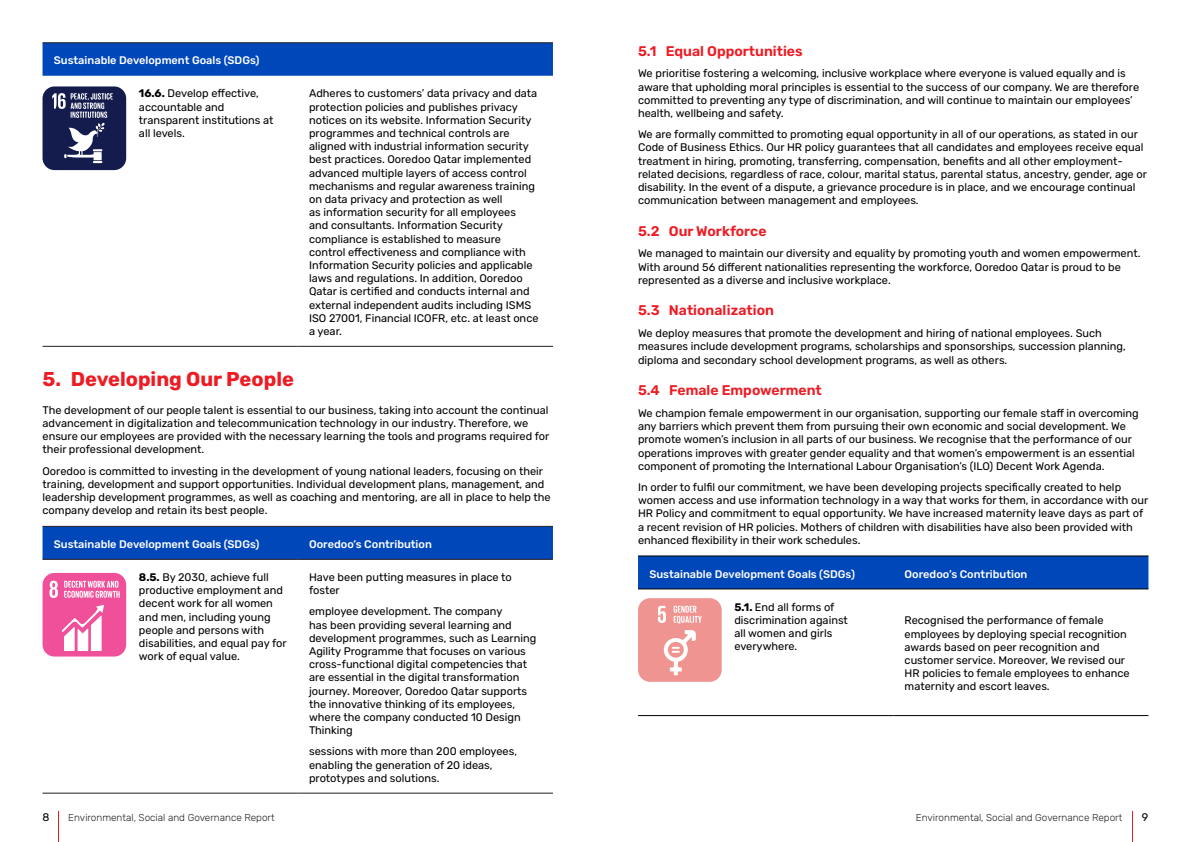
<style>
.page{position:relative;width:1191px;height:842px;background:#fff}
.page>*{position:absolute;margin:0;border:0;box-sizing:border-box;transform-origin:0 0}
.t1{font:700 20px "Rubik";color:#ed1c24}
.SUB_sub{font:600 14px "Rubik";color:#ed1c24}
.BODY{font:11px/13.2px "Rubik";color:#000}
.Paragraph_Style_1{font:500 11px "Rubik";color:#fff}
.t2{font:300 10px "Rubik";color:#231f20}
.s1{font-weight:700}
</style>
<div class="page">
<hr style="left:58px;top:811px;width:1px;height:31px;background:#ed1c24">
<hr style="left:1131px;top:811px;width:1px;height:31px;background:#ed1c24">
<div style="left:43px;top:44px;width:510px;height:32px;background:#0047ba"></div>
<hr style="left:43px;top:346px;width:255px;height:1px;background:#231f20">
<hr style="left:298px;top:346px;width:255px;height:1px;background:#231f20">
<hr style="left:43px;top:43px;width:255px;height:1px;background:#231f20">
<hr style="left:298px;top:43px;width:255px;height:1px;background:#231f20">
<div style="left:43px;top:527px;width:510px;height:32px;background:#0047ba"></div>
<hr style="left:43px;top:793px;width:255px;height:1px;background:#231f20">
<hr style="left:298px;top:793px;width:255px;height:1px;background:#231f20">
<hr style="left:43px;top:526px;width:255px;height:1px;background:#231f20">
<hr style="left:298px;top:526px;width:255px;height:1px;background:#231f20">
<hr style="left:43px;top:559px;width:255px;height:1px;background:#231f20">
<hr style="left:298px;top:559px;width:255px;height:1px;background:#231f20">
<div style="left:638px;top:557px;width:510px;height:32px;background:#0047ba"></div>
<hr style="left:638px;top:556px;width:255px;height:1px;background:#000">
<hr style="left:893px;top:556px;width:255px;height:1px;background:#000">
<hr style="left:638px;top:589px;width:255px;height:1px;background:#000">
<hr style="left:893px;top:589px;width:255px;height:1px;background:#000">
<hr style="left:638px;top:715px;width:255px;height:1px;background:#000">
<hr style="left:893px;top:715px;width:255px;height:1px;background:#000">
<div style="left:43px;top:86px;width:83px;height:84px;background:#141c4d;border-radius:12px"></div>
<svg style="left:52px;top:93px;width:61px;height:70px"></svg>
<div style="left:43px;top:573px;width:83px;height:83px;background:#f04f99;border-radius:12px"></div>
<svg style="left:49px;top:581px;width:9px;height:17px"></svg>
<svg style="left:64px;top:581px;width:56px;height:17px"></svg>
<svg style="left:62px;top:605px;width:42px;height:46px"></svg>
<div style="left:638px;top:598px;width:83px;height:84px;background:#f09491;border-radius:12px"></div>
<svg style="left:664px;top:630px;width:32px;height:45px"></svg>
<svg style="left:658px;top:606px;width:8px;height:17px"></svg>
<svg style="left:673px;top:606px;width:28px;height:18px"></svg>
<p class="Paragraph_Style_1" style="left:54px;top:54px;width:207px">Sustainable Development Goals (SDGs)</p>
<p class="BODY" style="left:139px;top:87px;width:136px"><span class="s1">16.6.</span> Develop effective, accountable and transparent institutions at all levels.</p>
<p class="BODY" style="left:309px;top:87px;width:231px">Adheres to customers’ data privacy and data protection policies and publishes privacy notices on its website. Information Security programmes and technical controls are aligned with industrial information security best practices. Ooredoo Qatar implemented advanced multiple layers of access control mechanisms and regular awareness training on data privacy and protection as well<br>as information security for all employees<br>and consultants. Information Security compliance is established to measure control effectiveness and compliance with Information Security policies and applicable laws and regulations. In addition, Ooredoo Qatar is certified and conducts internal and external independent audits including ISMS ISO 27001, Financial ICOFR, etc. at least once a year.</p>
<p class="t1" style="left:43px;top:368px;width:253px">5. Developing Our People</p>
<p class="BODY" style="left:43px;top:404px;width:508px">The development of our people talent is essential to our business, taking into account the continual advancement in digitalization and telecommunication technology in our industry. Therefore, we ensure our employees are provided with the necessary learning the tools and programs required for their professional development.</p>
<p class="BODY" style="left:43px;top:464px;width:510px">Ooredoo is committed to investing in the development of young national leaders, focusing on their training, development and support opportunities. Individual development plans, management, and leadership development programmes, as well as coaching and mentoring, are all in place to help the company develop and retain its best people.</p>
<p class="Paragraph_Style_1" style="left:54px;top:538px;width:207px">Sustainable Development Goals (SDGs)</p>
<p class="Paragraph_Style_1" style="left:309px;top:538px;width:124px">Ooredoo’s Contribution</p>
<p class="BODY" style="left:139px;top:571px;width:149px"><span class="s1">8.5.</span> By 2030, achieve full productive employment and decent work for all women and men, including young people and persons with disabilities, and equal pay for work of equal value.</p>
<p class="BODY" style="left:309px;top:571px;width:204px">Have been putting measures in place to foster</p>
<p class="BODY" style="left:309px;top:605px;width:229px">employee development. The company<br>has been providing several learning and development programmes, such as Learning Agility Programme that focuses on various cross-functional digital competencies that are essential in the digital transformation journey. Moreover, Ooredoo Qatar supports the innovative thinking of its employees, where the company conducted 10 Design Thinking</p>
<p class="BODY" style="left:309px;top:745px;width:210px">sessions with more than 200 employees, enabling the generation of 20 ideas, prototypes and solutions.</p>
<p class="SUB_sub" style="left:638px;top:43px;width:166px">5.1 Equal Opportunities</p>
<p class="BODY" style="left:638px;top:67px;width:502px">We prioritise fostering a welcoming, inclusive workplace where everyone is valued equally and is aware that upholding moral principles is essential to the success of our company. We are therefore committed to preventing any type of discrimination, and will continue to maintain our employees’ health, wellbeing and safety.</p>
<p class="BODY" style="left:638px;top:128px;width:510px">We are formally committed to promoting equal opportunity in all of our operations, as stated in our Code of Business Ethics. Our HR policy guarantees that all candidates and employees receive equal treatment in hiring, promoting, transferring, compensation, benefits and all other employment&shy;related decisions, regardless of race, colour, marital status, parental status, ancestry, gender, age or disability. In the event of a dispute, a grievance procedure is in place, and we encourage continual communication between management and employees.</p>
<p class="SUB_sub" style="left:638px;top:223px;width:130px">5.2 Our Workforce</p>
<p class="BODY" style="left:638px;top:247px;width:504px">We managed to maintain our diversity and equality by promoting youth and women empowerment.<br>With around 56 different nationalities representing the workforce, Ooredoo Qatar is proud to be represented as a diverse and inclusive workplace.</p>
<p class="SUB_sub" style="left:638px;top:303px;width:137px">5.3 Nationalization</p>
<p class="BODY" style="left:638px;top:327px;width:489px">We deploy measures that promote the development and hiring of national employees. Such measures include development programs, scholarships and sponsorships, succession planning, diploma and secondary school development programs, as well as others.</p>
<p class="SUB_sub" style="left:638px;top:382px;width:185px">5.4 Female Empowerment</p>
<p class="BODY" style="left:638px;top:407px;width:502px">We champion female empowerment in our organisation, supporting our female staff in overcoming any barriers which prevent them from pursuing their own economic and social development. We promote women’s inclusion in all parts of our business. We recognise that the performance of our operations improves with greater gender equality and that women’s empowerment is an essential component of promoting the International Labour Organisation’s (ILO) Decent Work Agenda.</p>
<p class="BODY" style="left:638px;top:481px;width:511px">In order to fulfil our commitment, we have been developing projects specifically created to help women access and use information technology in a way that works for them, in accordance with our HR Policy and commitment to equal opportunity. We have increased maternity leave days as part of a recent revision of HR policies. Mothers of children with disabilities have also been provided with enhanced flexibility in their work schedules.</p>
<p class="Paragraph_Style_1" style="left:649px;top:567px;width:207px">Sustainable Development Goals (SDGs)</p>
<p class="Paragraph_Style_1" style="left:904px;top:567px;width:124px">Ooredoo’s Contribution</p>
<p class="BODY" style="left:734px;top:600px;width:115px"><span class="s1">5.1.</span> End all forms of discrimination against all women and girls everywhere.</p>
<p class="BODY" style="left:904px;top:614px;width:227px">Recognised the performance of female employees by deploying special recognition awards based on peer recognition and customer service. Moreover, We revised our HR policies to female employees to enhance maternity and escort leaves.</p>
<p class="BODY" style="left:43px;top:811px;width:8px">8</p>
<p class="t2" style="left:68px;top:812px;width:208px">Environmental, Social and Governance Report</p>
<p class="t2" style="left:916px;top:812px;width:208px">Environmental, Social and Governance Report</p>
<p class="BODY" style="left:1142px;top:811px;width:8px">9</p>
</div>
